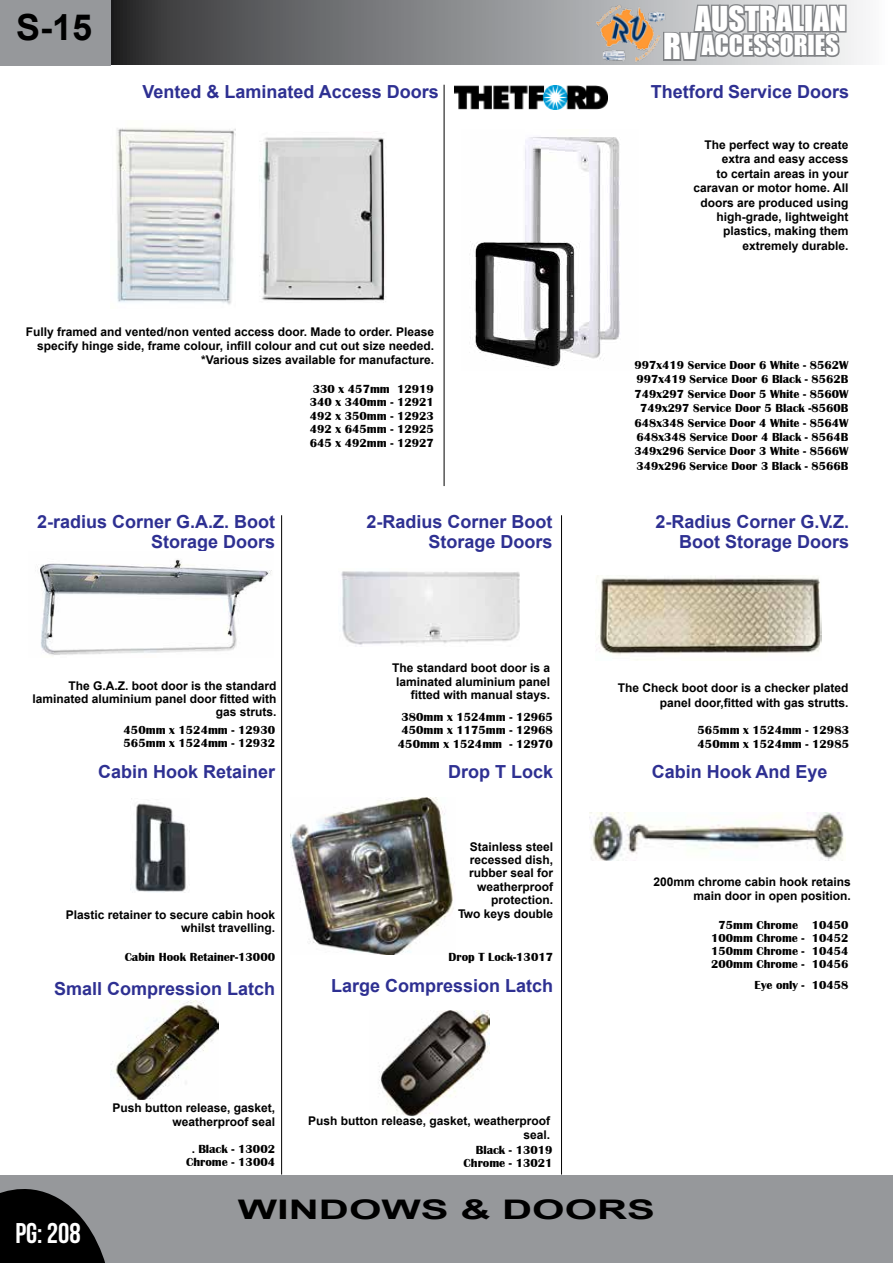
<style>
.page{position:relative;width:893px;height:1263px;background:#fff}
.page>*{position:absolute;margin:0;border:0;box-sizing:border-box;transform-origin:0 0}
.t1{font:700 36px "Arial";color:#000}
.t2{font:31.5px "Impact";color:#fff}
.t3{font:28.5px "Bebas Neue";color:#fff}
.t4{font:700 27px "Arial";color:#000;scale:1.55 1}
.t5{font:25.5px "Impact";color:#fff}
.t6{font:700 18px/20.1px "Arial";color:#2e3092;text-align:right}
.t7{font:700 12.15px/13.5px "Britannic";color:#000;text-align:justify}
.t8{font:700 12px/13.4px "Arial";color:#000;text-align:right}
.t9{font:700 12px/14.4px "Britannic";color:#000;text-align:center}
.s1{font-family:"Arial";font-size:12px}
.s2{font-size:33px}
</style>
<div class="page">
<svg style="left:111px;top:0;width:752px;height:65px;background:#737476"></svg>
<div style="left:0;top:0;width:111px;height:66px;background:#96989b"></div>
<img style="left:590px;top:2px;width:68px;height:63px">
<svg style="left:658px;top:0;width:190px;height:65px;background:#acaeb0"></svg>
<div style="left:0;top:1175px;width:893px;height:88px;background:#96989b"></div>
<svg style="left:0;top:1189px;width:105px;height:74px"></svg>
<img style="left:259px;top:137px;width:127px;height:164px">
<hr style="left:561px;top:515px;width:1px;height:659px;background:#000">
<img style="left:589px;top:812px;width:257px;height:48px">
<hr style="left:281px;top:515px;width:1px;height:659px;background:#000">
<img style="left:130px;top:798px;width:56px;height:94px">
<img style="left:378px;top:1010px;width:111px;height:106px">
<img style="left:110px;top:1000px;width:109px;height:99px">
<img style="left:291px;top:797px;width:163px;height:158px">
<img style="left:595px;top:575px;width:226px;height:85px">
<img style="left:116px;top:128px;width:119px;height:177px">
<img style="left:40px;top:559px;width:232px;height:97px">
<img style="left:341px;top:571px;width:179px;height:74px">
<img style="left:470px;top:137px;width:150px;height:232px">
<img style="left:455px;top:85px;width:152px;height:24px">
<hr style="left:444px;top:85px;width:1px;height:401px;background:#000">
<h1 class="t1" style="left:16px;top:4px;width:78px">S-15</h1>
<h3 class="t6" style="left:143px;top:82px;width:298px">Vented &amp; Laminated Access Doors</h3>
<p class="t8" style="left:26px;top:325px;width:410px;line-height:14.4px">Fully framed and vented/non vented access door. Made to order. Please specify hinge side, frame colour, infill colour and cut out size needed. *Various sizes available for manufacture.</p>
<h3 class="t6" style="left:37px;top:512px;width:240px">2-radius Corner G.A.Z. Boot<br>Storage Doors</h3>
<p class="t7" style="left:310px;top:382px;width:126px">330 x 457mm 12919<br>340 x 340mm - 12921<br>492 x 350mm - 12923<br>492 x 645mm - 12925<br>645 x 492mm - 12927</p>
<h3 class="t6" style="left:366px;top:512px;width:188px">2-Radius Corner Boot<br>Storage Doors</h3>
<p class="t8" style="left:32px;top:679px;width:246px">The G.A.Z. boot door is the standard laminated aluminium panel door fitted with gas struts.</p>
<p class="t7" style="left:124px;top:723px;width:153px">450mm x 1524mm - 12930<br>565mm x 1524mm - 12932</p>
<h3 class="t6" style="left:98px;top:762px;width:179px">Cabin Hook Retainer</h3>
<p class="t8" style="left:66px;top:908px;width:211px">Plastic retainer to secure cabin hook whilst travelling.</p>
<p class="t8" style="left:392px;top:662px;width:159px">The standard boot door is a laminated aluminium panel fitted with manual stays.</p>
<p class="t7" style="left:398px;top:710px;width:157px">380mm x 1524mm - 12965<br>450mm x 1175mm - 12968<br>450mm x 1524mm - 12970</p>
<h3 class="t6" style="left:448px;top:762px;width:107px">Drop T Lock</h3>
<p class="t8" style="left:458px;top:840px;width:96px">Stainless steel recessed dish, rubber seal for weatherproof protection.<br>Two keys double</p>
<p class="t7" style="left:125px;top:950px;width:152px">Cabin Hook Retainer-13000</p>
<p class="t7" style="left:449px;top:950px;width:106px">Drop T Lock-13017</p>
<h3 class="t6" style="left:54px;top:979px;width:223px">Small Compression Latch</h3>
<h3 class="t6" style="left:331px;top:976px;width:224px">Large Compression Latch</h3>
<p class="t8" style="left:112px;top:1101px;width:164px">Push button release, gasket, weatherproof seal</p>
<p class="t7" style="left:186px;top:1142px;width:90px;text-align:center"><span class="s1">.</span> Black - 13002<br>Chrome - 13004</p>
<p class="t7" style="left:464px;top:1143px;width:90px;text-align:right">Black - 13019<br>Chrome - 13021</p>
<p class="t8" style="left:308px;top:1114px;width:244px">Push button release, gasket, weatherproof seal.</p>
<h2 class="t2" style="left:695px;top:-6px;width:153px">AUSTRALIAN</h2>
<h3 class="t5" style="left:663px;top:25px;width:177px"><span class="s2">RV</span>ACCESSORIES</h3>
<h3 class="t6" style="left:651px;top:82px;width:200px">Thetford Service Doors</h3>
<p class="t8" style="left:693px;top:138px;width:156px;line-height:14.4px">The perfect way to create extra and easy access<br>to certain areas in your caravan or motor home. All doors are produced using high-grade, lightweight plastics, making them extremely durable.</p>
<p class="t9" style="left:634px;top:358px;width:215px">997x419 Service Door 6 White - 8562W 997x419 Service Door 6 Black - 8562B 749x297 Service Door 5 White - 8560W 749x297 Service Door 5 Black -8560B 648x348 Service Door 4 White - 8564W 648x348 Service Door 4 Black - 8564B 349x296 Service Door 3 White - 8566W 349x296 Service Door 3 Black - 8566B</p>
<h3 class="t6" style="left:655px;top:512px;width:195px">2-Radius Corner G.V.Z.<br>Boot Storage Doors</h3>
<p class="t8" style="left:618px;top:681px;width:232px;line-height:14.4px">The Check boot door is a checker plated panel door,fitted with gas strutts.</p>
<p class="t7" style="left:697px;top:724px;width:153px">565mm x 1524mm - 12983<br>450mm x 1524mm - 12985</p>
<h3 class="t6" style="left:652px;top:762px;width:177px">Cabin Hook And Eye</h3>
<p class="t8" style="left:653px;top:876px;width:199px">200mm chrome cabin hook retains main door in open position.</p>
<p class="t9" style="left:711px;top:918px;width:139px;line-height:13.4px;text-align:justify;text-indent:7px">75mm Chrome 10450<br>100mm Chrome - 10452<br>150mm Chrome - 10454<br>200mm Chrome - 10456</p>
<p class="t9" style="left:755px;top:977px;width:95px">Eye only - 10458</p>
<h3 class="t3" style="left:15px;top:1217px;width:67px">Pg: 208</h3>
<h3 class="t4" style="left:238px;top:1191px;width:271px">WINDOWS &amp; DOORS</h3>
</div>
